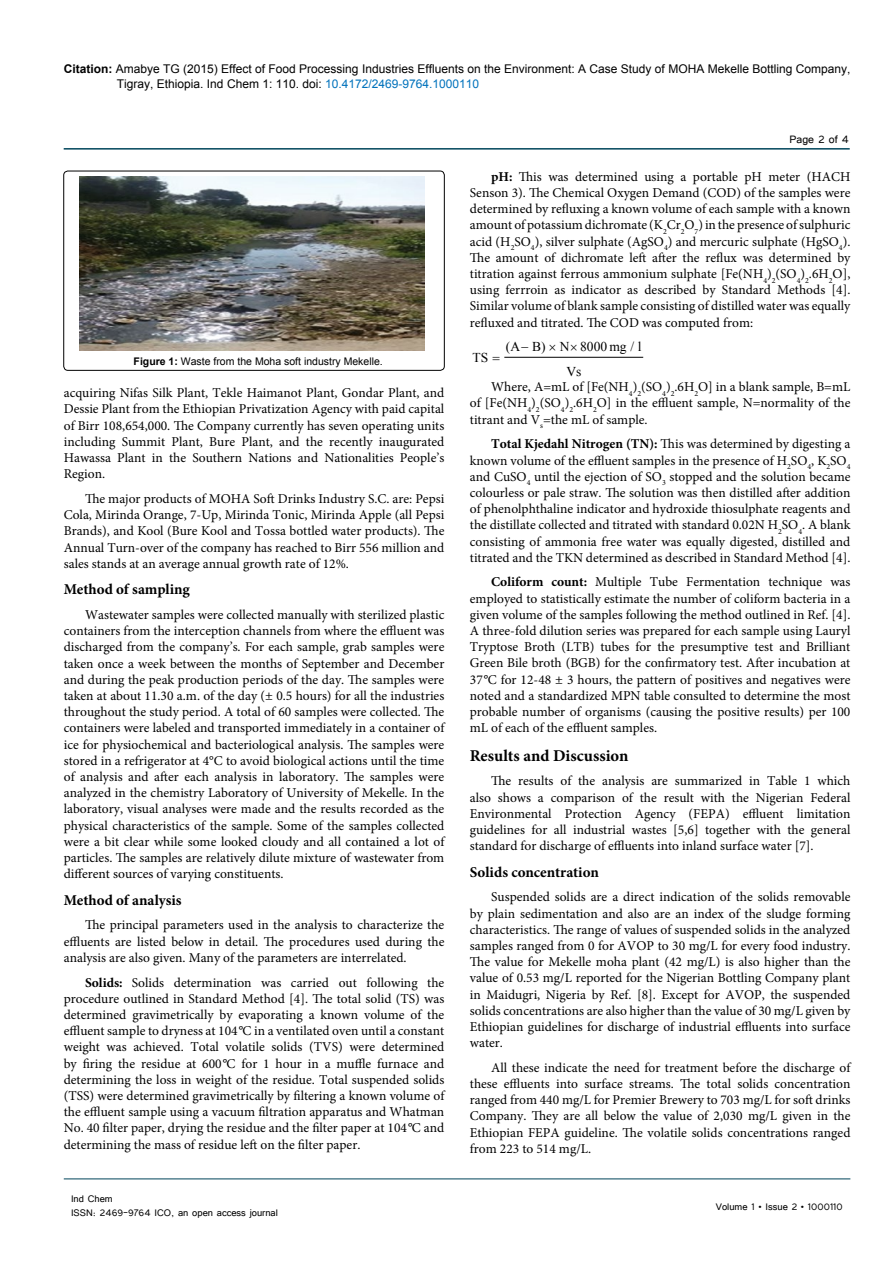
<style>
.page{position:relative;width:893px;height:1263px;background:#fff}
.page>*{position:absolute;margin:0;border:0;box-sizing:border-box;transform-origin:0 0}
.p1{font:700 16.5px "Minion Pro";color:#000}
.p2{font:700 15px "Minion Pro";color:#000}
._20-SciencePG-Text{font:13.5px/16.2px "Minion Pro";color:#000;text-align:justify}
._18-SciencePG-Level3{font:13.5px/16.2px "Minion Pro";color:#000;text-align:justify}
.t1{font:13.5px "Times New Roman";color:#000}
.t2{font:13.5px "Tunga";color:#000}
.t3{font:12px/15px "Arial";color:#000}
.t4{font:12px/14.4px "Tunga";color:#000}
.t5{font:10.5px "Arial";color:#000}
.s1{font-weight:700}
.s2{color:#0072bc}
.s3{font-weight:700;font-style:italic}
</style>
<div class="page">
<hr style="left:64px;top:148px;width:786px;height:2px;background:#00455b">
<hr style="left:64px;top:1179px;width:786px;height:1px;background:#00455b">
<hr style="left:505px;top:357px;width:138px;height:1px;background:#000">
<div style="left:64px;top:171px;width:380px;height:199px;border:1px solid #000;border-radius:4px"></div>
<img style="left:80px;top:177px;width:345px;height:173px">
<p class="t3" style="left:117px;top:61px;width:735px;text-indent:-53px"><span class="s1">Citation:</span> Amabye TG (2015) Effect of Food Processing Industries Effluents on the Environment: A Case Study of MOHA Mekelle Bottling Company,<br>Tigray, Ethiopia. Ind Chem 1: 110. doi: <span class="s2">10.4172/2469-9764.1000110</span></p>
<p class="t5" style="left:134px;top:354px;width:251px"><span class="s1">Figure 1:</span> Waste from the Moha soft industry Mekelle.</p>
<p class="_20-SciencePG-Text" style="left:64px;top:385px;width:382px">acquiring Nifas Silk Plant, Tekle Haimanot Plant, Gondar Plant, and Dessie Plant from the Ethiopian Privatization Agency with paid capital of Birr 108,654,000. The Company currently has seven operating units including Summit Plant, Bure Plant, and the recently inaugurated Hawassa Plant in the Southern Nations and Nationalities People’s Region.</p>
<p class="_20-SciencePG-Text" style="left:64px;top:491px;width:382px;text-indent:21px">The major products of MOHA Soft Drinks Industry S.C. are: Pepsi Cola, Mirinda Orange, 7-Up, Mirinda Tonic, Mirinda Apple (all Pepsi Brands), and Kool (Bure Kool and Tossa bottled water products). The Annual Turn-over of the company has reached to Birr 556 million and sales stands at an average annual growth rate of 12%.</p>
<p class="p2" style="left:64px;top:579px;width:128px">Method of sampling</p>
<p class="_20-SciencePG-Text" style="left:64px;top:607px;width:382px;text-indent:21px">Wastewater samples were collected manually with sterilized plastic containers from the interception channels from where the effluent was discharged from the company’s. For each sample, grab samples were taken once a week between the months of September and December and during the peak production periods of the day. The samples were taken at about 11.30 a.m. of the day (± 0.5 hours) for all the industries throughout the study period. A total of 60 samples were collected. The containers were labeled and transported immediately in a container of ice for physiochemical and bacteriological analysis. The samples were stored in a refrigerator at 4°C to avoid biological actions until the time of analysis and after each analysis in laboratory. The samples were analyzed in the chemistry Laboratory of University of Mekelle. In the laboratory, visual analyses were made and the results recorded as the physical characteristics of the sample. Some of the samples collected were a bit clear while some looked cloudy and all contained a lot of particles. The samples are relatively dilute mixture of wastewater from different sources of varying constituents.</p>
<p class="p2" style="left:64px;top:889px;width:119px">Method of analysis</p>
<p class="_20-SciencePG-Text" style="left:64px;top:917px;width:382px;text-indent:21px">The principal parameters used in the analysis to characterize the effluents are listed below in detail. The procedures used during the analysis are also given. Many of the parameters are interrelated.</p>
<p class="_18-SciencePG-Level3" style="left:64px;top:974px;width:382px;text-indent:21px"><span class="s1">Solids:</span> Solids determination was carried out following the procedure outlined in Standard Method [4]. The total solid (TS) was determined gravimetrically by evaporating a known volume of the effluent sample to dryness at 104<span class="s3">°</span>C in a ventilated oven until a constant weight was achieved. Total volatile solids (TVS) were determined by firing the residue at 600<span class="s3">°</span>C for 1 hour in a muffle furnace and determining the loss in weight of the residue. Total suspended solids (TSS) were determined gravimetrically by filtering a known volume of the effluent sample using a vacuum filtration apparatus and Whatman No. 40 filter paper, drying the residue and the filter paper at 104<span class="s3">°</span>C and determining the mass of residue left on the filter paper.</p>
<p class="t4" style="left:71px;top:1190px;width:208px">Ind Chem<br>ISSN: 2469-9764 ICO, an open access journal</p>
<p class="t2" style="left:790px;top:131px;width:61px">Page 2 of 4</p>
<p class="_18-SciencePG-Level3" style="left:470px;top:168px;width:382px;text-indent:21px"><span class="s1">pH:</span> This was determined using a portable pH meter (HACH Senson 3). The Chemical Oxygen Demand (COD) of the samples were determined by refluxing a known volume of each sample with a known amount of potassium dichromate (K<sub>2</sub>Cr<sub>2</sub>O<sub>7</sub>) in the presence of sulphuric acid (H<sub>2</sub>SO<sub>4</sub>), silver sulphate (AgSO<sub>4</sub>) and mercuric sulphate (HgSO<sub>4</sub>).<br>The amount of dichromate left after the reflux was determined by titration against ferrous ammonium sulphate [Fe(NH<sub>4</sub>)<sub>2</sub>(SO<sub>4</sub>)<sub>2</sub>.6H<sub>2</sub>O], using ferrroin as indicator as described by Standard Methods [4].<br>Similar volume of blank sample consisting of distilled water was equally refluxed and titrated. The COD was computed from:</p>
<p class="t1" style="left:506px;top:337px;width:137px">(A B) N 8000mg / l</p>
<p class="t1" style="left:472px;top:348px;width:17px">TS</p>
<p class="t1" style="left:566px;top:362px;width:16px">Vs</p>
<p class="_20-SciencePG-Text" style="left:470px;top:379px;width:382px;text-indent:21px">Where, A=mL of [Fe(NH<sub>4</sub>)<sub>2</sub>(SO<sub>4</sub>)<sub>2</sub>.6H<sub>2</sub>O] in a blank sample, B=mL of [Fe(NH<sub>4</sub>)<sub>2</sub>(SO<sub>4</sub>)<sub>2</sub>.6H<sub>2</sub>O] in the effluent sample, N=normality of the titrant and V<sub>s</sub>=the mL of sample.</p>
<p class="_18-SciencePG-Level3" style="left:470px;top:436px;width:382px;text-indent:21px"><span class="s1">Total Kjedahl Nitrogen (TN):</span> This was determined by digesting a known volume of the effluent samples in the presence of H<sub>2</sub>SO<sub>4</sub>, K<sub>2</sub>SO<sub>4 </sub>and CuSO<sub>4</sub> until the ejection of SO<sub>3</sub> stopped and the solution became colourless or pale straw. The solution was then distilled after addition of phenolphthaline indicator and hydroxide thiosulphate reagents and the distillate collected and titrated with standard 0.02N H<sub>2</sub>SO<sub>4</sub>. A blank consisting of ammonia free water was equally digested, distilled and titrated and the TKN determined as described in Standard Method [4].</p>
<p class="_18-SciencePG-Level3" style="left:470px;top:574px;width:382px;text-indent:21px"><span class="s1">Coliform count:</span> Multiple Tube Fermentation technique was employed to statistically estimate the number of coliform bacteria in a given volume of the samples following the method outlined in Ref. [4].<br>A three-fold dilution series was prepared for each sample using Lauryl Tryptose Broth (LTB) tubes for the presumptive test and Brilliant Green Bile broth (BGB) for the confirmatory test. After incubation at 37<span class="s3">°</span>C for 12-48 ± 3 hours, the pattern of positives and negatives were noted and a standardized MPN table consulted to determine the most probable number of organisms (causing the positive results) per 100 mL of each of the effluent samples.</p>
<p class="p1" style="left:470px;top:744px;width:160px">Results and Discussion</p>
<p class="_20-SciencePG-Text" style="left:470px;top:773px;width:382px;text-indent:21px">The results of the analysis are summarized in Table 1 which also shows a comparison of the result with the Nigerian Federal Environmental Protection Agency (FEPA) effluent limitation guidelines for all industrial wastes [5,6] together with the general standard for discharge of effluents into inland surface water [7].</p>
<p class="p2" style="left:470px;top:861px;width:130px">Solids concentration</p>
<p class="_20-SciencePG-Text" style="left:470px;top:889px;width:382px;text-indent:21px">Suspended solids are a direct indication of the solids removable by plain sedimentation and also are an index of the sludge forming characteristics. The range of values of suspended solids in the analyzed samples ranged from 0 for AVOP to 30 mg/L for every food industry.<br>The value for Mekelle moha plant (42 mg/L) is also higher than the value of 0.53 mg/L reported for the Nigerian Bottling Company plant in Maidugri, Nigeria by Ref. [8]. Except for AVOP, the suspended solids concentrations are also higher than the value of 30 mg/L given by Ethiopian guidelines for discharge of industrial effluents into surface water.</p>
<p class="_20-SciencePG-Text" style="left:470px;top:1059px;width:382px;text-indent:21px">All these indicate the need for treatment before the discharge of these effluents into surface streams. The total solids concentration ranged from 440 mg/L for Premier Brewery to 703 mg/L for soft drinks Company. They are all below the value of 2,030 mg/L given in the Ethiopian FEPA guideline. The volatile solids concentrations ranged from 223 to 514 mg/L.</p>
<p class="t4" style="left:716px;top:1199px;width:129px">Volume 1 • Issue 2 • 1000110</p>
</div>
